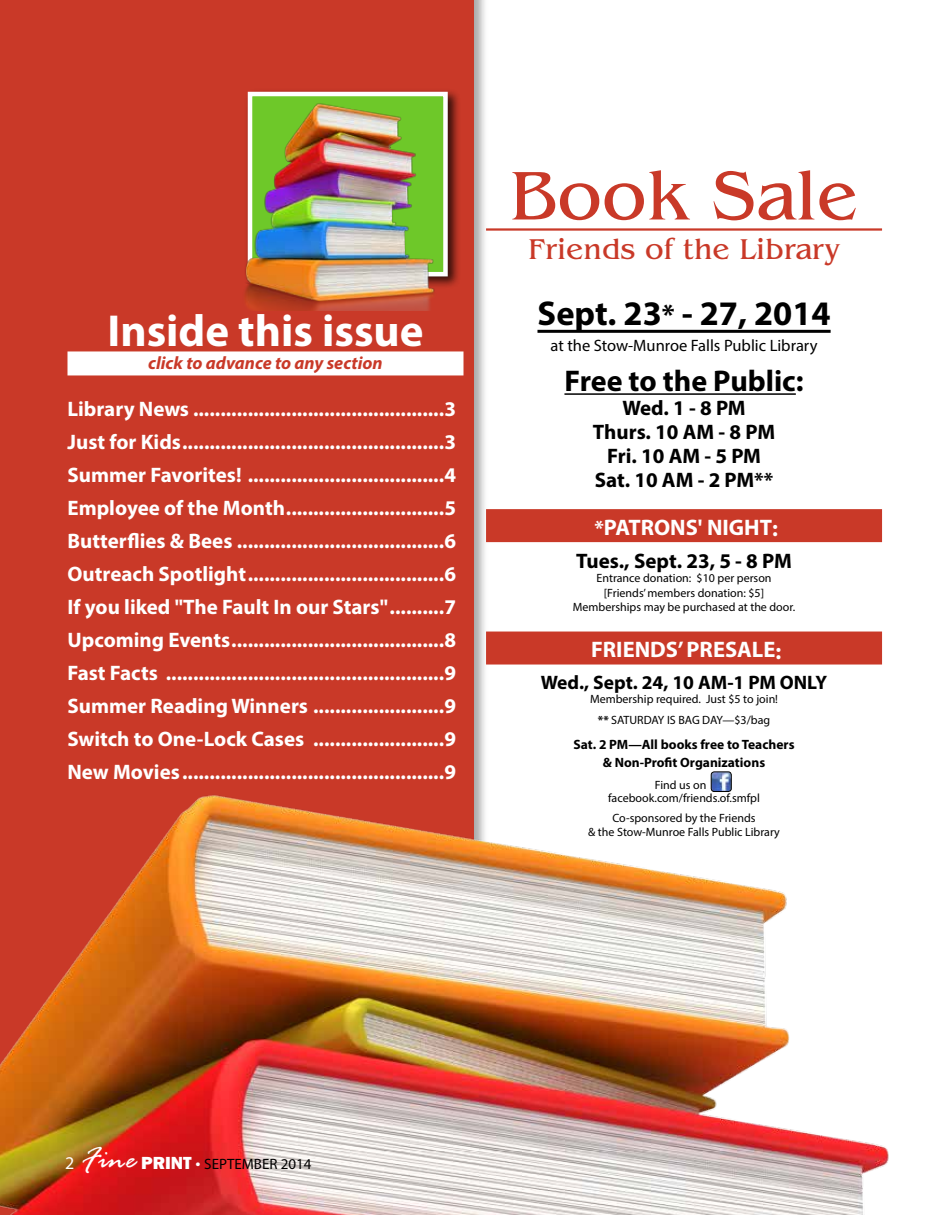
<style>
.page{position:relative;width:945px;height:1215px;background:#fff}
.page>*{position:absolute;margin:0;border:0;box-sizing:border-box;transform-origin:0 0}
.t1{font:72px "Benguiat";color:#c93928}
.t2{font:700 45px "Myriad Pro";color:#fff}
.t3{font:700 34.5px "Myriad Pro";color:#000}
.t4{font:30px "Benguiat";color:#c93928}
.t5{font:700 30px "Myriad Pro";color:#000}
.t6{font:700 22.5px "Myriad Pro";color:#fff}
.t7{font:700 21px/33px "Myriad Pro";color:#fff;text-align:justify}
.t8{font:700 21px/24px "Myriad Pro";color:#000;text-align:center}
.t9{font:700 19.5px "Myriad Pro";color:#000}
.t10{font:italic 700 18px "Myriad Pro";color:#c93928}
.t11{font:16.5px "Myriad Pro";color:#000}
.t12{font:15px "Myriad Pro";color:#000}
.t13{font:700 13.5px/18px "Myriad Pro";color:#000;text-align:center}
.t14{font:12px/14.4px "Myriad Pro";color:#000;text-align:center}
.s1{font-size:28.5px}
.s2{font-size:21px}
.s3{font-weight:700}
.s4{font-size:18px;color:#fff}
.s5{font-family:"Rage";font-style:italic;font-size:33px;color:#fff}
.s6{font-family:"Franklin Gothic";font-weight:800;font-size:18px;color:#fff}
</style>
<div class="page">
<div style="left:0;top:0;width:474px;height:1215px;background:#c93928"></div>
<img style="left:0;top:729px;width:889px;height:486px">
<div style="left:68px;top:351px;width:396px;height:24px;background:#fff"></div>
<div style="left:244px;top:88px;width:217px;height:201px;background:#000;opacity:.75"></div>
<img style="left:244px;top:94px;width:212px;height:216px">
<hr style="left:486px;top:228px;width:396px;height:3px;background:#c93928">
<hr style="left:537px;top:330px;width:294px;height:3px;background:#000">
<hr style="left:564px;top:393px;width:232px;height:2px;background:#000">
<div style="left:486px;top:509px;width:396px;height:33px;background:#c93928"></div>
<div style="left:486px;top:632px;width:396px;height:33px;background:#c93928"></div>
<h2 class="t2" style="left:107px;top:302px;width:318px">Inside this issue</h2>
<p class="t10" style="left:148px;top:352px;width:236px">click to advance to any section</p>
<p class="t7" style="left:68px;top:392px;width:390px">Library News ..............................................3<br>Just for Kids................................................3<br>Summer Favorites! ....................................4<br>Employee of the Month.............................5<br>Butterflies &amp; Bees ......................................6<br>Outreach Spotlight....................................6<br>If you liked "The Fault In our Stars"..........7<br>Upcoming Events.......................................8<br>Fast Facts ...................................................9<br>Summer Reading Winners ........................9<br>Switch to One-Lock Cases ........................9<br>New Movies................................................9</p>
<h1 class="t1" style="left:510px;top:156px;width:350px">Book Sale</h1>
<h3 class="t4" style="left:528px;top:233px;width:313px">Friends of the Library</h3>
<h3 class="t3" style="left:537px;top:291px;width:295px">Sept. 23<span class="s1">*</span> - 27, 2014</h3>
<p class="t11" style="left:551px;top:336px;width:268px">at the Stow-Munroe Falls Public Library</p>
<h3 class="t5" style="left:564px;top:361px;width:241px">Free to the Public:</h3>
<p class="t8" style="left:593px;top:395px;width:184px">Wed. 1 - 8 PM<br>Thurs. 10 AM - 8 PM<br>Fri. 10 AM - 5 PM<br>Sat. 10 AM - 2 PM**</p>
<p class="t6" style="left:594px;top:512px;width:185px"><span class="s2">*</span>PATRONS' NIGHT:</p>
<p class="t8" style="left:576px;top:548px;width:217px">Tues., Sept. 23, 5 - 8 PM</p>
<p class="t14" style="left:573px;top:571px;width:224px">Entrance donation: $10 per person<br>[Friends’ members donation: $5]<br>Memberships may be purchased at the door.</p>
<p class="t6" style="left:591px;top:635px;width:192px">FRIENDS’ PRESALE:</p>
<p class="t9" style="left:541px;top:669px;width:288px">Wed., Sept. 24, 10 AM-1 PM ONLY</p>
<p class="t14" style="left:590px;top:688px;width:190px;line-height:21.1px">Membership required. Just $5 to join! <span class="s3">**</span> SATURDAY IS BAG DAY—$3/bag</p>
<p class="t13" style="left:574px;top:735px;width:222px">Sat. 2 PM—All books free to Teachers &amp; Non-Profit Organizations</p>
<p class="t14" style="left:608px;top:778px;width:153px;line-height:13.5px">Find us on facebook.com/friends.of.smfpl</p>
<p class="t14" style="left:588px;top:812px;width:193px;line-height:13.5px">Co-sponsored by the Friends<br>&amp; the Stow-Munroe Falls Public Library</p>
<p class="t12" style="left:65px;top:1154px;width:248px"><span class="s4">2</span> <span class="s5">Fine</span> <span class="s6">PRINT</span> <span class="s4">•</span> SEPTEMBER 2014</p>
</div>
